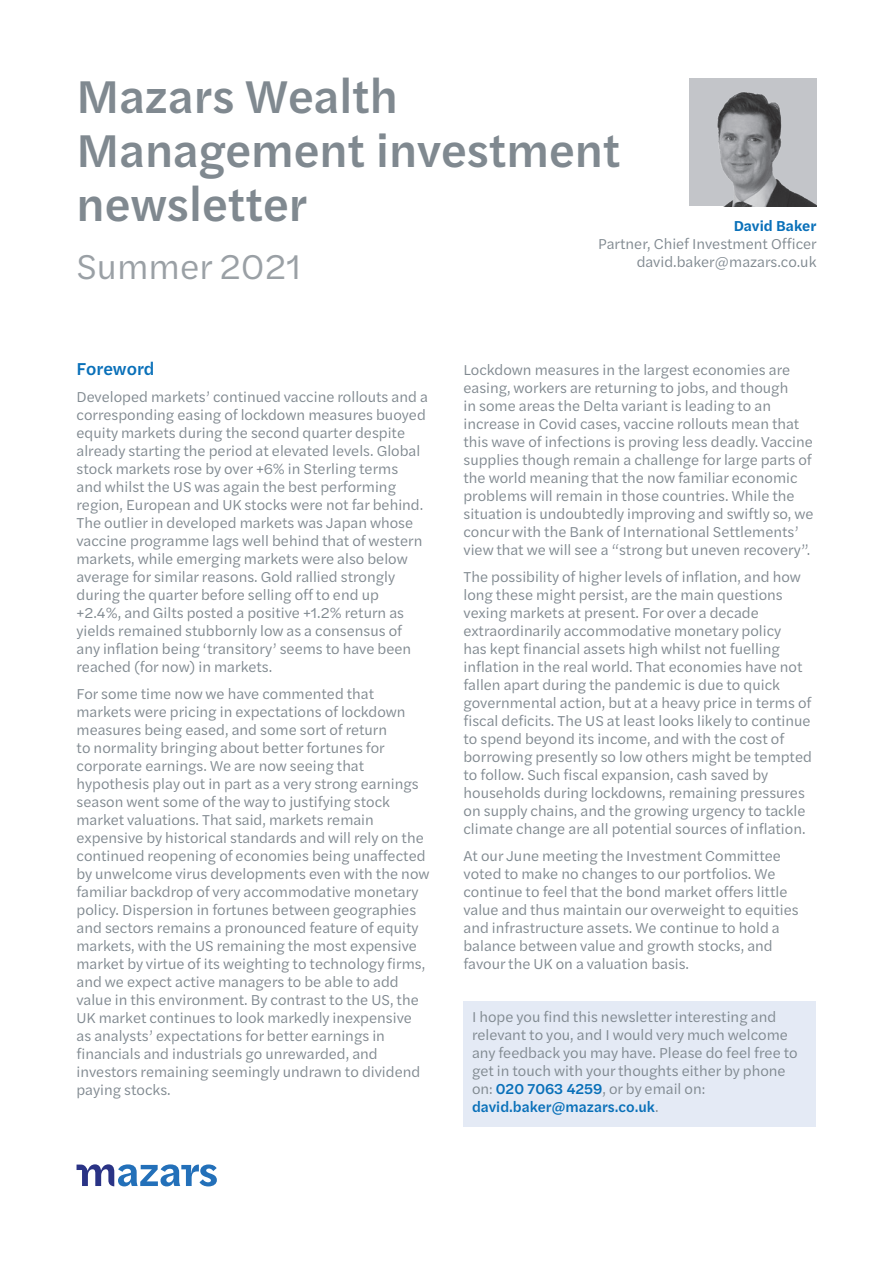
<style>
.page{position:relative;width:893px;height:1263px;background:#fff}
.page>*{position:absolute;margin:0;border:0;box-sizing:border-box;transform-origin:0 0}
.t1{font:500 48px/54px "Halyard Text";color:#808990}
.t2{font:36px "Halyard Text";color:#9aa0a5}
.t3{font:500 18px "Halyard Text";color:#0970b9}
.t4{font:15px/18px "Halyard Text";color:#808990}
.t5{font:600 15px "Halyard Text";color:#0970b9}
.s1{font-weight:500;color:#0970b9}
</style>
<div class="page">
<div style="left:689px;top:79px;width:127px;height:127px;background:#c3c5c9"></div>
<img style="left:717px;top:92px;width:99px;height:114px">
<svg style="left:77px;top:1164px;width:140px;height:22px"></svg>
<div style="left:463px;top:1001px;width:353px;height:125px;background:#e4eaf5"></div>
<h1 class="t1" style="left:77px;top:67px;width:546px">Mazars Wealth<br>Management investment newsletter</h1>
<p class="t5" style="left:734px;top:215px;width:84px">David Baker</p>
<p class="t4" style="left:598px;top:234px;width:220px;text-align:right">Partner, Chief Investment Officer david.baker@mazars.co.uk</p>
<h2 class="t2" style="left:77px;top:241px;width:227px">Summer 2021</h2>
<p class="t3" style="left:77px;top:356px;width:79px">Foreword</p>
<p class="t4" style="left:77px;top:387px;width:353px">Developed markets’ continued vaccine rollouts and a corresponding easing of lockdown measures buoyed equity markets during the second quarter despite already starting the period at elevated levels. Global stock markets rose by over +6% in Sterling terms<br>and whilst the US was again the best performing region, European and UK stocks were not far behind.<br>The outlier in developed markets was Japan whose vaccine programme lags well behind that of western markets, while emerging markets were also below average for similar reasons. Gold rallied strongly during the quarter before selling off to end up<br>+2.4%, and Gilts posted a positive +1.2% return as yields remained stubbornly low as a consensus of any inflation being ‘transitory’ seems to have been reached (for now) in markets.</p>
<p class="t4" style="left:77px;top:684px;width:355px">For some time now we have commented that markets were pricing in expectations of lockdown measures being eased, and some sort of return<br>to normality bringing about better fortunes for corporate earnings. We are now seeing that hypothesis play out in part as a very strong earnings season went some of the way to justifying stock market valuations. That said, markets remain expensive by historical standards and will rely on the continued reopening of economies being unaffected by unwelcome virus developments even with the now familiar backdrop of very accommodative monetary policy. Dispersion in fortunes between geographies and sectors remains a pronounced feature of equity markets, with the US remaining the most expensive market by virtue of its weighting to technology firms, and we expect active managers to be able to add value in this environment. By contrast to the US, the UK market continues to look markedly inexpensive as analysts’ expectations for better earnings in financials and industrials go unrewarded, and investors remaining seemingly undrawn to dividend paying stocks.</p>
<p class="t4" style="left:463px;top:360px;width:352px">Lockdown measures in the largest economies are easing, workers are returning to jobs, and though<br>in some areas the Delta variant is leading to an increase in Covid cases, vaccine rollouts mean that this wave of infections is proving less deadly. Vaccine supplies though remain a challenge for large parts of the world meaning that the now familiar economic problems will remain in those countries. While the situation is undoubtedly improving and swiftly so, we concur with the Bank of International Settlements’ view that we will see a “strong but uneven recovery”.</p>
<p class="t4" style="left:463px;top:567px;width:350px">The possibility of higher levels of inflation, and how long these might persist, are the main questions vexing markets at present. For over a decade extraordinarily accommodative monetary policy<br>has kept financial assets high whilst not fuelling inflation in the real world. That economies have not fallen apart during the pandemic is due to quick governmental action, but at a heavy price in terms of fiscal deficits. The US at least looks likely to continue to spend beyond its income, and with the cost of borrowing presently so low others might be tempted to follow. Such fiscal expansion, cash saved by households during lockdowns, remaining pressures on supply chains, and the growing urgency to tackle climate change are all potential sources of inflation.</p>
<p class="t4" style="left:463px;top:846px;width:337px">At our June meeting the Investment Committee voted to make no changes to our portfolios. We continue to feel that the bond market offers little value and thus maintain our overweight to equities and infrastructure assets. We continue to hold a balance between value and growth stocks, and favour the UK on a valuation basis.</p>
<p class="t4" style="left:472px;top:1007px;width:327px">I hope you find this newsletter interesting and relevant to you, and I would very much welcome any feedback you may have. Please do feel free to get in touch with your thoughts either by phone on: <span class="s1">020 7063 4259</span>, or by email on: <span class="s1">david.baker@mazars.co.uk</span>.</p>
</div>
